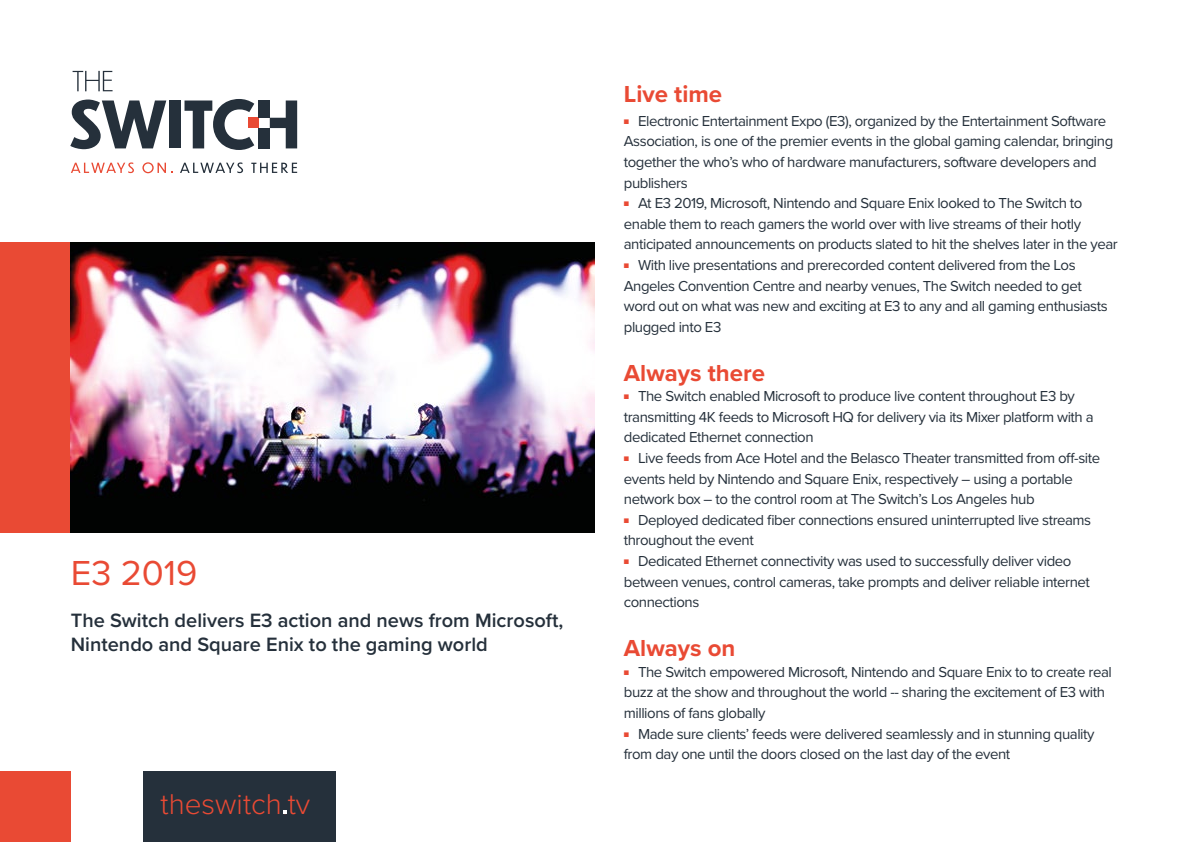
<style>
.page{position:relative;width:1191px;height:842px;background:#fff}
.page>*{position:absolute;margin:0;border:0;box-sizing:border-box;transform-origin:0 0}
.t1{font:36px "Proxima Nova";color:#e94a34}
.t2{font:300 29.8px "Proxima Nova";color:#e94a34}
.t3{font:700 24px "Proxima Nova";color:#e94a34}
.t4{font:600 20px/24px "Proxima Nova";color:#25303b}
.t5{font:15px/20.6px "Proxima Nova";letter-spacing:-.03em;color:#25303b}
.s1{font-size:8px;color:#e94a34}
</style>
<div class="page">
<div style="left:0;top:242px;width:71px;height:291px;background:#e94a34"></div>
<svg style="left:70px;top:100px;width:96px;height:49px"></svg>
<div style="left:169px;top:100px;width:12px;height:48px;background:#25303b"></div>
<svg style="left:184px;top:99px;width:70px;height:51px"></svg>
<svg style="left:73px;top:71px;width:40px;height:20px"></svg>
<svg style="left:71px;top:162px;width:63px;height:11px"></svg>
<svg style="left:142px;top:162px;width:30px;height:11px"></svg>
<svg style="left:180px;top:162px;width:63px;height:11px"></svg>
<svg style="left:251px;top:163px;width:46px;height:10px"></svg>
<div style="left:248px;top:118px;width:10px;height:10px;background:#e94a34"></div>
<div style="left:258px;top:100px;width:12px;height:18px;background:#25303b"></div>
<svg style="left:270px;top:100px;width:27px;height:48px"></svg>
<div style="left:258px;top:128px;width:12px;height:20px;background:#25303b"></div>
<div style="left:0;top:771px;width:70px;height:71px;background:#e94a34"></div>
<div style="left:143px;top:772px;width:193px;height:70px;background:#25303b"></div>
<svg style="left:283px;top:810px;width:4px;height:4px"></svg>
<img style="left:71px;top:242px;width:523px;height:291px">
<h1 class="t1" style="left:71px;top:546px;width:128px">E3 2019</h1>
<h3 class="t4" style="left:71px;top:607px;width:494px">The Switch delivers E3 action and news from Microsoft,<br>Nintendo and Square Enix to the gaming world</h3>
<h2 class="t2" style="left:161px;top:782px;width:151px">theswitch.tv</h2>
<h3 class="t3" style="left:624px;top:76px;width:100px">Live time</h3>
<p class="t5" style="left:624px;top:110px;width:491px"><span class="s1">■</span> Electronic Entertainment Expo (E3), organized by the Entertainment Software Association, is one of the premier events in the global gaming calendar, bringing together the who’s who of hardware manufacturers, software developers and publishers</p>
<p class="t5" style="left:624px;top:192px;width:495px"><span class="s1">■</span> At E3 2019, Microsoft, Nintendo and Square Enix looked to The Switch to enable them to reach gamers the world over with live streams of their hotly anticipated announcements on products slated to hit the shelves later in the year</p>
<p class="t5" style="left:624px;top:254px;width:485px"><span class="s1">■</span> With live presentations and prerecorded content delivered from the Los Angeles Convention Centre and nearby venues, The Switch needed to get word out on what was new and exciting at E3 to any and all gaming enthusiasts plugged into E3</p>
<h3 class="t3" style="left:624px;top:355px;width:143px">Always there</h3>
<p class="t5" style="left:624px;top:385px;width:471px"><span class="s1">■</span> The Switch enabled Microsoft to produce live content throughout E3 by transmitting 4K feeds to Microsoft HQ for delivery via its Mixer platform with a dedicated Ethernet connection</p>
<p class="t5" style="left:624px;top:447px;width:478px"><span class="s1">■</span> Live feeds from Ace Hotel and the Belasco Theater transmitted from off-site events held by Nintendo and Square Enix, respectively – using a portable network box – to the control room at The Switch’s Los Angeles hub</p>
<p class="t5" style="left:624px;top:509px;width:469px"><span class="s1">■</span> Deployed dedicated fiber connections ensured uninterrupted live streams throughout the event</p>
<p class="t5" style="left:624px;top:550px;width:467px"><span class="s1">■</span> Dedicated Ethernet connectivity was used to successfully deliver video between venues, control cameras, take prompts and deliver reliable internet connections</p>
<h3 class="t3" style="left:624px;top:630px;width:113px">Always on</h3>
<p class="t5" style="left:624px;top:661px;width:489px"><span class="s1">■</span> The Switch empowered Microsoft, Nintendo and Square Enix to to create real buzz at the show and throughout the world -- sharing the excitement of E3 with millions of fans globally</p>
<p class="t5" style="left:624px;top:722px;width:472px"><span class="s1">■</span> Made sure clients’ feeds were delivered seamlessly and in stunning quality from day one until the doors closed on the last day of the event</p>
</div>
